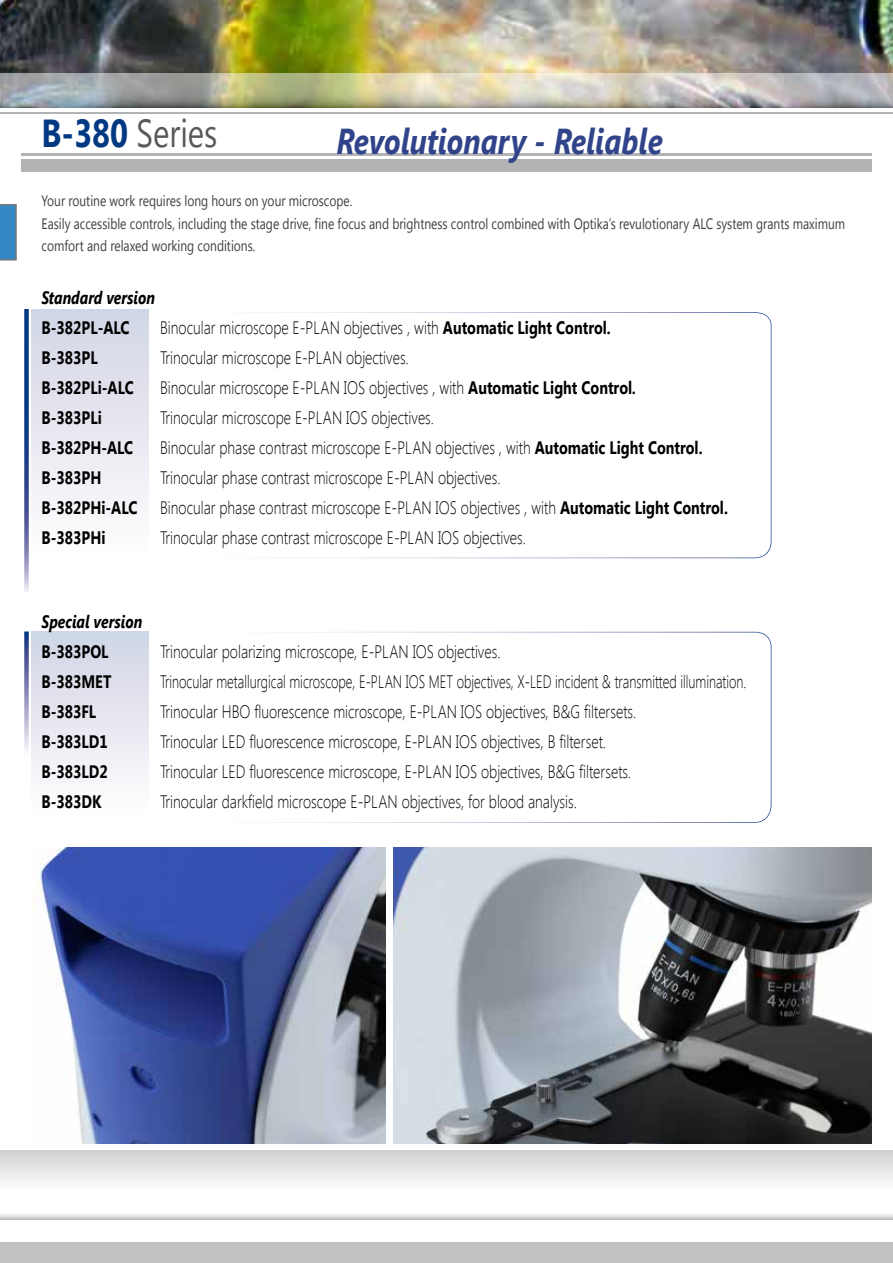
<style>
.page{position:relative;width:893px;height:1263px;background:#fff}
.page>*{position:absolute;margin:0;border:0;box-sizing:border-box;transform-origin:0 0}
.t1{font:39px "Segoe UI";color:#58585a;scale:.8 1}
.t2{font:italic 700 36px "Segoe UI";color:#31448a;scale:.8 1}
.t3{font:300 18px "Segoe UI";color:#000;scale:.8 1}
.t4{font:700 18px "Segoe UI";color:#000;scale:.8 1}
.t5{font:300 18px "Segoe UI";color:#000;scale:.73 1}
.t6{font:italic 700 18px "Segoe UI";color:#000;scale:.8 1}
.t7{font:15px/22.5px "Segoe UI";color:#3e3d40;scale:.8 1}
.s1{font-weight:700;color:#003882}
.s2{font-weight:700}
</style>
<div class="page">
<img style="left:0;top:0;width:893px;height:73px">
<hr style="left:21px;top:154px;width:851px;height:2px;background:#b1b3b4">
<div style="left:21px;top:159px;width:851px;height:13px;background:#b1b3b4"></div>
<img style="left:0;top:73px;width:893px;height:34px">
<hr style="left:0;top:112px;width:893px;height:1px;background:#b1b3b4">
<svg style="left:0;top:1214px;width:893px;height:5px"></svg>
<div style="left:0;top:1150px;width:893px;height:41px;background:linear-gradient(to bottom,#d0d1d2,#fefefe)"></div>
<div style="left:0;top:1242px;width:893px;height:21px;background:#c1c2c3"></div>
<svg style="left:24px;top:309px;width:5px;height:283px"></svg>
<svg style="left:24px;top:631px;width:5px;height:119px"></svg>
<div style="left:32px;top:309px;width:117px;height:246px;background:linear-gradient(to bottom,#d1d5e5,#fffdfe)"></div>
<div style="left:32px;top:631px;width:117px;height:181px;background:linear-gradient(to bottom,#d0d4e4,#fffcfe)"></div>
<svg style="left:0;top:204px;width:17px;height:57px"></svg>
<svg style="left:148px;top:311px;width:624px;height:248px"></svg>
<svg style="left:148px;top:631px;width:624px;height:192px"></svg>
<img style="left:37px;top:847px;width:349px;height:297px">
<img style="left:393px;top:847px;width:479px;height:297px">
<h1 class="t1" style="left:42px;top:106px;width:221px"><span class="s1">B-380</span> Series</h1>
<h2 class="t2" style="left:336px;top:116px;width:409px">Revolutionary - Reliable</h2>
<p class="t7" style="left:42px;top:189px;width:1006px">Your routine work requires long hours on your microscope.<br>Easily accessible controls, including the stage drive, fine focus and brightness control combined with Optika’s revulotionary ALC system grants maximum comfort and relaxed working conditions.</p>
<p class="t6" style="left:42px;top:285px;width:143px">Standard version</p>
<p class="t4" style="left:42px;top:315px;width:112px">B-382PL-ALC</p>
<p class="t3" style="left:160px;top:315px;width:565px">Binocular microscope E-PLAN objectives , with <span class="s2">Automatic Light Control.</span></p>
<p class="t4" style="left:42px;top:345px;width:72px">B-383PL</p>
<p class="t3" style="left:160px;top:345px;width:312px">Trinocular microscope E-PLAN objectives.</p>
<p class="t4" style="left:42px;top:375px;width:117px">B-382PLi-ALC</p>
<p class="t3" style="left:160px;top:375px;width:596px">Binocular microscope E-PLAN IOS objectives , with <span class="s2">Automatic Light Control.</span></p>
<p class="t4" style="left:42px;top:405px;width:77px">B-383PLi</p>
<p class="t3" style="left:160px;top:405px;width:344px">Trinocular microscope E-PLAN IOS objectives.</p>
<p class="t4" style="left:42px;top:435px;width:116px">B-382PH-ALC</p>
<p class="t3" style="left:160px;top:435px;width:680px">Binocular phase contrast microscope E-PLAN objectives , with <span class="s2">Automatic Light Control.</span></p>
<p class="t4" style="left:42px;top:465px;width:76px">B-383PH</p>
<p class="t3" style="left:160px;top:465px;width:427px">Trinocular phase contrast microscope E-PLAN objectives.</p>
<p class="t4" style="left:42px;top:495px;width:121px">B-382PHi-ALC</p>
<p class="t3" style="left:160px;top:495px;width:711px">Binocular phase contrast microscope E-PLAN IOS objectives , with <span class="s2">Automatic Light Control.</span></p>
<p class="t4" style="left:42px;top:525px;width:81px">B-383PHi</p>
<p class="t3" style="left:160px;top:525px;width:459px">Trinocular phase contrast microscope E-PLAN IOS objectives.</p>
<p class="t6" style="left:42px;top:609px;width:127px">Special version</p>
<p class="t4" style="left:42px;top:639px;width:85px">B-383POL</p>
<p class="t3" style="left:160px;top:639px;width:427px">Trinocular polarizing microscope, E-PLAN IOS objectives.</p>
<p class="t4" style="left:42px;top:669px;width:89px">B-383MET</p>
<p class="t5" style="left:160px;top:669px;width:805px">Trinocular metallurgical microscope, E-PLAN IOS MET objectives, X-Le d incident &amp; transmitted illumination.</p>
<p class="t4" style="left:42px;top:699px;width:70px">B-383FL</p>
<p class="t3" style="left:160px;top:699px;width:597px">Trinocular HBO fluorescence microscope, E-PLAN IOS objectives, B&amp;G filtersets.</p>
<p class="t4" style="left:42px;top:729px;width:84px">B-383LD1</p>
<p class="t3" style="left:160px;top:729px;width:559px">Trinocular LED fluorescence microscope, E-PLAN IOS objectives, B filterset.</p>
<p class="t4" style="left:42px;top:759px;width:84px">B-383LD2</p>
<p class="t3" style="left:160px;top:759px;width:590px">Trinocular LED fluorescence microscope, E-PLAN IOS objectives, B&amp;G filtersets.</p>
<p class="t4" style="left:42px;top:789px;width:76px">B-383DK</p>
<p class="t3" style="left:160px;top:789px;width:522px">Trinocular darkfield microscope E-PLAN objectives, for blood analysis.</p>
</div>
